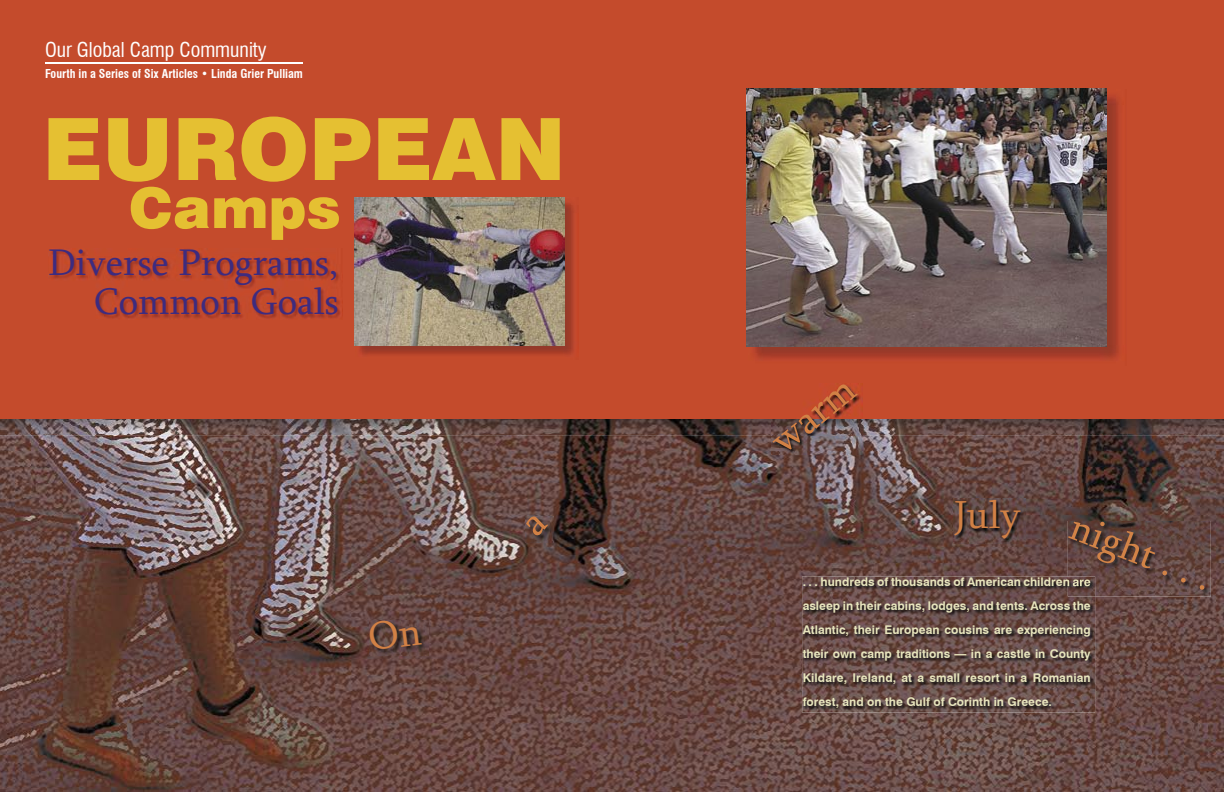
<style>
.page{position:relative;width:1224px;height:792px;background:#fff}
.page>*{position:absolute;margin:0;border:0;box-sizing:border-box;transform-origin:0 0}
.t1{font:900 86px "Swiss 721 BT";color:#e5c032}
.t2{font:900 56px "Swiss 721 BT";color:#e5c032}
.t3{font:40px "Sylfaen";color:#d28145}
.t4{font:40px "Sylfaen";color:#d28347}
.t5{font:38px/39px "Sylfaen";color:#3d2b7f;text-align:right}
.t6{font:condensed 20px "Swiss 721 BT";color:#fff}
.t7{font:700 12px/24px "Swiss 721 BT";color:#e8e5bd;text-align:justify}
.t8{font:700 condensed 12px "Swiss 721 BT";color:#fff}
</style>
<div class="page">
<img style="left:0;top:419px;width:1224px;height:373px">
<div style="left:0;top:0;width:1224px;height:419px;background:#c44b2c"></div>
<hr style="left:45px;top:62px;width:258px;height:2px;background:#fff">
<img style="left:748px;top:96px;width:371px;height:264px">
<img style="left:747px;top:88px;width:360px;height:258px">
<img style="left:369px;top:620px;width:59px;height:36px">
<img style="left:802px;top:577px;width:293px;height:136px">
<img style="left:803px;top:577px;width:265px;height:9px">
<img style="left:355px;top:197px;width:210px;height:149px">
<img style="left:525px;top:516px;width:29px;height:26px">
<img style="left:772px;top:385px;width:90px;height:69px">
<img style="left:954px;top:499px;width:72px;height:44px">
<img style="left:1068px;top:521px;width:143px;height:75px">
<img style="left:1068px;top:577px;width:27px;height:19px">
<img style="left:1068px;top:577px;width:23px;height:9px">
<img style="left:52px;top:251px;width:288px;height:68px">
<svg style="left:368px;top:619px;width:54px;height:32px;background:#553e3b"></svg>
<svg style="left:524px;top:512px;width:25px;height:25px"></svg>
<h3 class="t6" style="left:45px;top:38px;width:223px">Our Global Camp Community</h3>
<p class="t8" style="left:45px;top:67px;width:259px">Fourth in a Series of Six Articles • Linda Grier Pulliam</p>
<h1 class="t1" style="left:43px;top:97px;width:524px">EUROPEAN</h1>
<h2 class="t2" style="left:129px;top:174px;width:213px">Camps</h2>
<h3 class="t5" style="left:48px;top:242px;width:292px">Diverse Programs,<br>Common Goals</h3>
<h3 class="t3" style="left:758px;top:424px;width:98px;rotate:-39deg">warm</h3>
<h3 class="t3" style="left:954px;top:488px;width:68px">July</h3>
<h3 class="t4" style="left:1081px;top:500px;width:151px;rotate:21deg">night . . .</h3>
<p class="t7" style="left:803px;top:570px;width:290px">. . . hundreds of thousands of American children are asleep in their cabins, lodges, and tents. Across the Atlantic, their European cousins are experiencing their own camp traditions — in a castle in County Kildare, Ireland, at a small resort in a Romanian forest, and on the Gulf of Corinth in Greece.</p>
</div>
